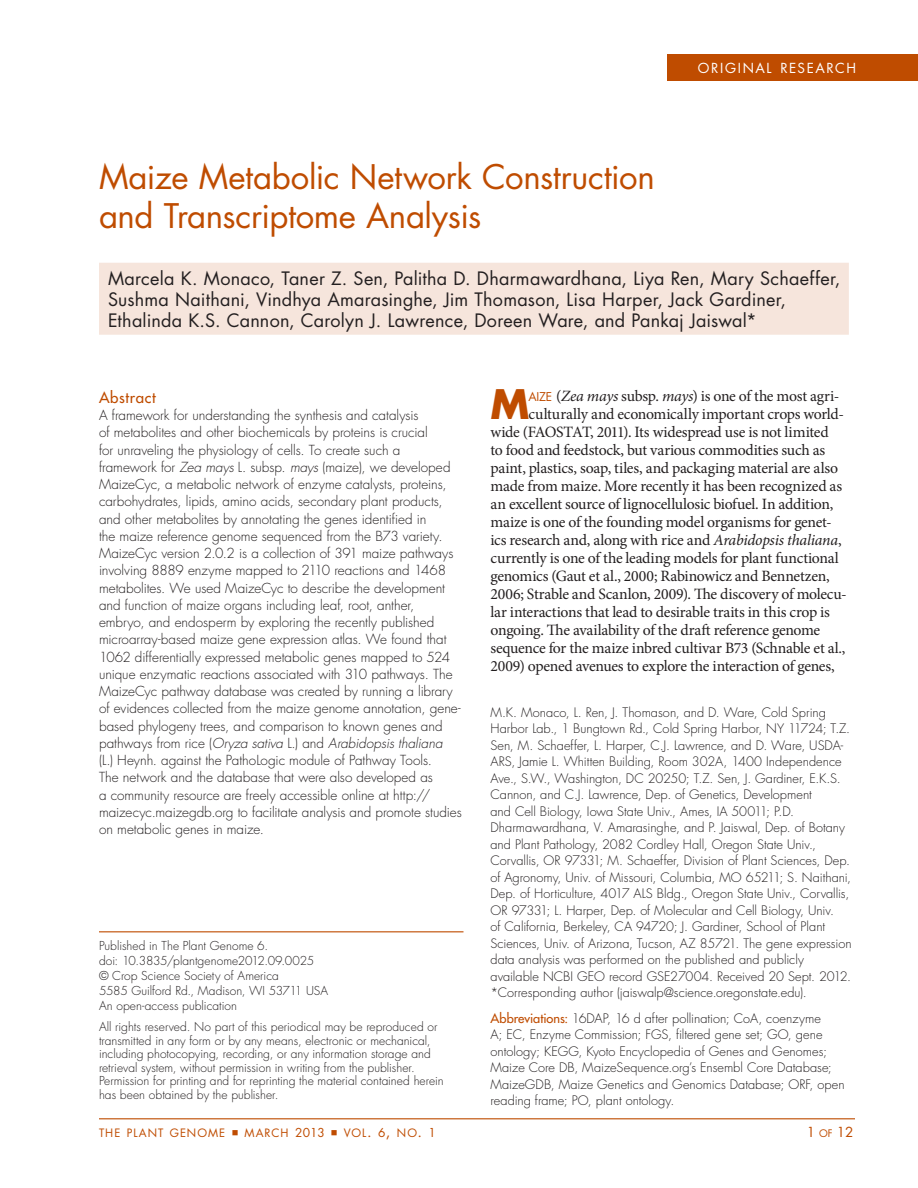
<style>
.page{position:relative;width:918px;height:1188px;background:#fff}
.page>*{position:absolute;margin:0;border:0;box-sizing:border-box;transform-origin:0 0}
.t1{font:700 39.6px "Futura Std";color:#bf4c00}
.t2{font:33px/39px "Futura Std";letter-spacing:-.015em;color:#bf4c00}
.t3{font:18px/21px "Futura Std";letter-spacing:.01em;color:#231f20}
.t4{font:15.75px "Minion Pro";letter-spacing:-.02em;color:#231f20}
.t5{font:500 15px "Futura Std";letter-spacing:.05em;color:#bf4c00}
.t6{font:300 13.5px/17.2px "Futura Std";color:#231f20}
.t7{font:13.5px "Futura Std";letter-spacing:.115em;color:#fff}
.t8{font:13.5px "Futura Std";color:#bf4c00}
.t9{font:300 12.75px/16.5px "Futura Std";color:#231f20}
.t10{font:300 12px/13.5px "Futura Std";color:#231f20}
.t11{font:11.25px "Futura Std";letter-spacing:.085em;color:#bf4c00}
.s1{font-style:italic}
.s2{font-family:"Futura Std";font-size:11.85px;color:#bf4c00}
.s3{font-weight:500;color:#bf4c00}
.s4{font-size:12px}
.s5{font-size:15px}
.s6{font-size:10.2px}
</style>
<div class="page">
<hr style="left:99px;top:1118px;width:756px;height:1px;background:#bf4c00">
<div style="left:668px;top:54px;width:250px;height:27px;background:#bf4c00"></div>
<div style="left:99px;top:263px;width:750px;height:72px;background:#f6e5dc"></div>
<hr style="left:99px;top:931px;width:365px;height:1px;background:#bf4c00">
<p class="t7" style="left:698px;top:62px;width:160px">ORIGINAL RESEARCH</p>
<h2 class="t2" style="left:99px;top:160px;width:557px">Maize Metabolic Network Construction and Transcriptome Analysis</h2>
<p class="t3" style="left:108px;top:269px;width:734px">Marcela K. Monaco, Taner Z. Sen, Palitha D. Dharmawardhana, Liya Ren, Mary Schaeffer,<br>Sushma Naithani, Vindhya Amarasinghe, Jim Thomason, Lisa Harper, Jack Gardiner,<br>Ethalinda K.S. Cannon, Carolyn J. Lawrence, Doreen Ware, and Pankaj Jaiswal*</p>
<p class="t5" style="left:99px;top:390px;width:58px">Abstract</p>
<p class="t6" style="left:99px;top:407px;width:364px">A framework for understanding the synthesis and catalysis<br>of metabolites and other biochemicals by proteins is crucial<br>for unraveling the physiology of cells. To create such a<br>framework for <span class="s1">Zea mays</span> L. subsp. <span class="s1">mays</span> (maize), we developed MaizeCyc, a metabolic network of enzyme catalysts, proteins, carbohydrates, lipids, amino acids, secondary plant products, and other metabolites by annotating the genes identified in<br>the maize reference genome sequenced from the B73 variety.<br>MaizeCyc version 2.0.2 is a collection of 391 maize pathways involving 8889 enzyme mapped to 2110 reactions and 1468 metabolites. We used MaizeCyc to describe the development and function of maize organs including leaf, root, anther, embryo, and endosperm by exploring the recently published microarray-based maize gene expression atlas. We found that 1062 differentially expressed metabolic genes mapped to 524 unique enzymatic reactions associated with 310 pathways. The MaizeCyc pathway database was created by running a library of evidences collected from the maize genome annotation, gene&shy;based phylogeny trees, and comparison to known genes and pathways from rice (<span class="s1">Oryza sativa</span> L.) and <span class="s1">Arabidopsis thaliana<br></span>(L.) Heynh. against the PathoLogic module of Pathway Tools.<br>The network and the database that were also developed as<br>a community resource are freely accessible online at http:// maizecyc.maizegdb.org to facilitate analysis and promote studies on metabolic genes in maize.</p>
<p class="t10" style="left:99px;top:939px;width:231px;line-height:15px">Published in The Plant Genome 6.<br>doi: 10.3835/plantgenome2012.09.0025<br>© Crop Science Society of America<br>5585 Guilford Rd., Madison, WI 53711 USA An open-access publication</p>
<p class="t10" style="left:99px;top:1021px;width:346px">All rights reserved. No part of this periodical may be reproduced or transmitted in any form or by any means, electronic or mechanical, including photocopying, recording, or any information storage and retrieval system, without permission in writing from the publisher.<br>Permission for printing and for reprinting the material contained herein has been obtained by the publisher.</p>
<h1 class="t1" style="left:490px;top:382px;width:40px">M</h1>
<p class="t4" style="left:529px;top:389px;width:312px"><span class="s2">AIZE</span> (<span class="s1">Zea mays</span> subsp. <span class="s1">mays</span>) is one of the most agri-</p>
<p class="t4" style="left:529px;top:407px;width:317px">culturally and economically important crops world-</p>
<p class="t4" style="left:490px;top:425px;width:340px">wide (FAOSTAT, 2011). Its widespread use is not limited</p>
<p class="t4" style="left:490px;top:443px;width:336px">to food and feedstock, but various commodities such as</p>
<p class="t4" style="left:490px;top:461px;width:349px">paint, plastics, soap, tiles, and packaging material are also</p>
<p class="t4" style="left:490px;top:479px;width:353px">made from maize. More recently it has been recognized as</p>
<p class="t4" style="left:490px;top:497px;width:344px">an excellent source of lignocellulosic biofuel. In addition,</p>
<p class="t4" style="left:490px;top:515px;width:343px">maize is one of the founding model organisms for genet-</p>
<p class="t4" style="left:490px;top:533px;width:353px">ics research and, along with rice and <span class="s1">Arabidopsis thaliana</span>,</p>
<p class="t4" style="left:491px;top:551px;width:350px">currently is one of the leading models for plant functional</p>
<p class="t4" style="left:491px;top:569px;width:341px">genomics (Gaut et al., 2000; Rabinowicz and Bennetzen,</p>
<p class="t4" style="left:491px;top:587px;width:358px">2006; Strable and Scanlon, 2009). The discovery of molecu-</p>
<p class="t4" style="left:491px;top:605px;width:341px">lar interactions that lead to desirable traits in this crop is</p>
<p class="t4" style="left:491px;top:623px;width:331px">ongoing. The availability of the draft reference genome</p>
<p class="t4" style="left:491px;top:641px;width:357px">sequence for the maize inbred cultivar B73 (Schnable et al.,</p>
<p class="t4" style="left:491px;top:659px;width:346px">2009) opened avenues to explore the interaction of genes,</p>
<p class="t9" style="left:490px;top:705px;width:363px">M.K. Monaco, L. Ren, J. Thomason, and D. Ware, Cold Spring Harbor Lab., 1 Bungtown Rd., Cold Spring Harbor, NY 11724; T.Z.<br>Sen, M. Schaeffer, L. Harper, C.J. Lawrence, and D. Ware, USDA-ARS, Jamie L. Whitten Building, Room 302A, 1400 Independence Ave., S.W., Washington, DC 20250; T.Z. Sen, J. Gardiner, E.K.S.<br>Cannon, and C.J. Lawrence, Dep. of Genetics, Development<br>and Cell Biology, Iowa State Univ., Ames, IA 50011; P.D.<br>Dharmawardhana, V. Amarasinghe, and P. Jaiswal, Dep. of Botany and Plant Pathology, 2082 Cordley Hall, Oregon State Univ., Corvallis, OR 97331; M. Schaeffer, Division of Plant Sciences, Dep. of Agronomy, Univ. of Missouri, Columbia, MO 65211; S. Naithani, Dep. of Horticulture, 4017 ALS Bldg., Oregon State Univ., Corvallis, OR 97331; L. Harper, Dep. of Molecular and Cell Biology, Univ.<br>of California, Berkeley, CA 94720; J. Gardiner, School of Plant Sciences, Univ. of Arizona, Tucson, AZ 85721. The gene expression data analysis was performed on the published and publicly available NCBI GEO record GSE27004. Received 20 Sept. 2012. *Corresponding author (jaiswalp@science.oregonstate.edu).</p>
<p class="t9" style="left:490px;top:1011px;width:356px"><span class="s3">Abbreviations:</span> 16DAP, 16 d after pollination; CoA, coenzyme<br>A; EC, Enzyme Commission; FGS, filtered gene set; GO, gene ontology; KEGG, Kyoto Encyclopedia of Genes and Genomes; Maize Core DB, MaizeSequence.org’s Ensembl Core Database; MaizeGDB, Maize Genetics and Genomics Database; ORF, open reading frame; PO, plant ontology.</p>
<p class="t11" style="left:99px;top:1128px;width:128px">THE PLANT GENOME</p>
<p class="t11" style="left:244px;top:1128px;width:82px">MARCH <span class="s4">2013</span></p>
<p class="t11" style="left:344px;top:1128px;width:94px">VOL<span class="s5">.</span> <span class="s4">6</span><span class="s5">,</span> NO<span class="s5">.</span> <span class="s4">1</span></p>
<p class="t8" style="left:807px;top:1126px;width:48px">1 <span class="s6">OF</span> 12</p>
</div>
